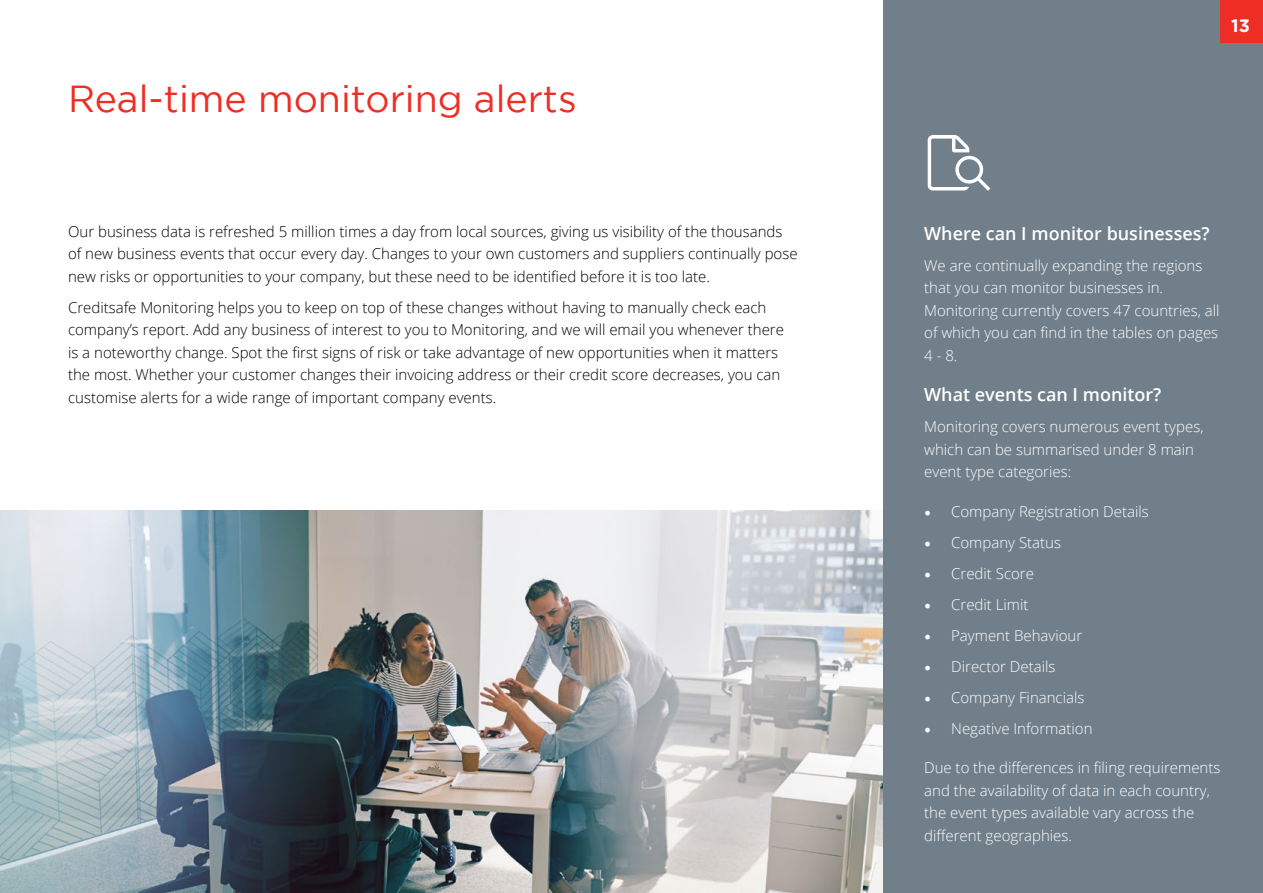
<style>
.page{position:relative;width:1263px;height:893px;background:#fff}
.page>*{position:absolute;margin:0;border:0;box-sizing:border-box;transform-origin:0 0}
.t1{font:37.5px "Gotham";color:#ee2e24}
.t2{font:600 18px "Open Sans";color:#fff}
.t3{font:700 18px "Gotham";color:#fff}
.t4{font:300 15px/22.5px "Open Sans";color:#000}
.t5{font:300 15px/22.5px "Open Sans";color:#fff}
.s1{font-family:"Minion Pro";font-weight:400;font-size:18px}
</style>
<div class="page">
<img style="left:0;top:510px;width:883px;height:383px">
<div style="left:883px;top:0;width:380px;height:893px;background:#707f8a"></div>
<div style="left:1220px;top:0;width:43px;height:43px;background:#ee2e24"></div>
<h1 class="t1" style="left:68px;top:78px;width:510px">Real-time monitoring alerts</h1>
<p class="t4" style="left:68px;top:220px;width:731px">Our business data is refreshed 5 million times a day from local sources, giving us visibility of the thousands of new business events that occur every day. Changes to your own customers and suppliers continually pose new risks or opportunities to your company, but these need to be identified before it is too late.</p>
<p class="t4" style="left:68px;top:296px;width:717px">Creditsafe Monitoring helps you to keep on top of these changes without having to manually check each company’s report. Add any business of interest to you to Monitoring, and we will email you whenever there is a noteworthy change. Spot the first signs of risk or take advantage of new opportunities when it matters the most. Whether your customer changes their invoicing address or their credit score decreases, you can customise alerts for a wide range of important company events.</p>
<p class="t3" style="left:1231px;top:15px;width:20px">13</p>
<p class="t2" style="left:924px;top:221px;width:287px">Where can I monitor businesses?</p>
<p class="t5" style="left:924px;top:254px;width:297px">We are continually expanding the regions that you can monitor businesses in.<br>Monitoring currently covers 47 countries, all of which you can find in the tables on pages 4 - 8.</p>
<p class="t2" style="left:924px;top:382px;width:239px">What events can I monitor?</p>
<p class="t5" style="left:924px;top:415px;width:281px">Monitoring covers numerous event types, which can be summarised under 8 main event type categories:</p>
<p class="t5" style="left:924px;top:500px;width:226px"><span class="s1">•</span> Company Registration Details</p>
<p class="t5" style="left:924px;top:531px;width:138px"><span class="s1">•</span> Company Status</p>
<p class="t5" style="left:924px;top:562px;width:111px"><span class="s1">•</span> Credit Score</p>
<p class="t5" style="left:924px;top:593px;width:106px"><span class="s1">•</span> Credit Limit</p>
<p class="t5" style="left:924px;top:624px;width:160px"><span class="s1">•</span> Payment Behaviour</p>
<p class="t5" style="left:924px;top:655px;width:133px"><span class="s1">•</span> Director Details</p>
<p class="t5" style="left:924px;top:686px;width:162px"><span class="s1">•</span> Company Financials</p>
<p class="t5" style="left:924px;top:717px;width:170px"><span class="s1">•</span> Negative Information</p>
<p class="t5" style="left:924px;top:756px;width:298px">Due to the differences in filing requirements and the availability of data in each country, the event types available vary across the different geographies.</p>
</div>
